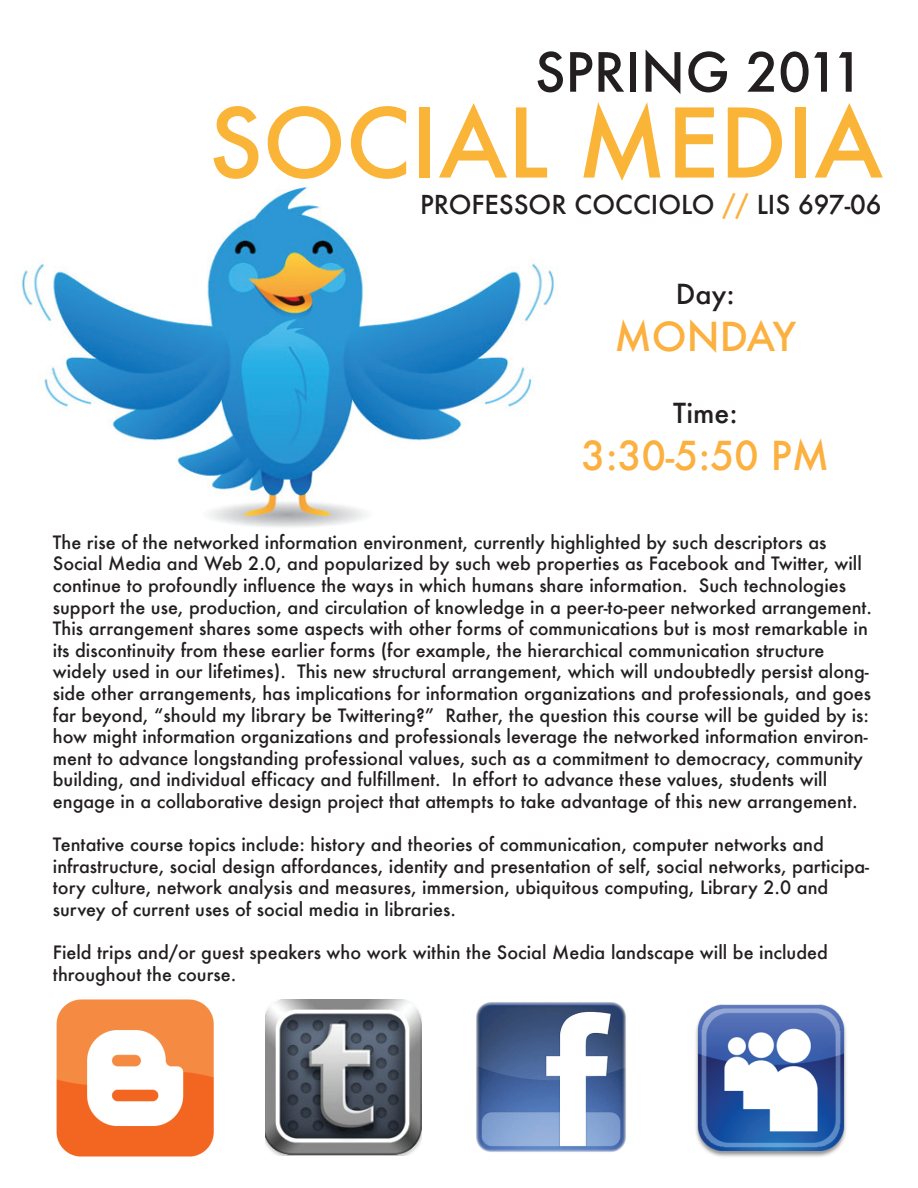
<style>
.page{position:relative;width:918px;height:1188px;background:#fff}
.page>*{position:absolute;margin:0;border:0;box-sizing:border-box;transform-origin:0 0}
.t1{font:500 93px "Futura";color:#fab437}
.t2{font:500 52.5px "Futura";color:#231f20}
.t3{font:500 39px "Futura";color:#fbb03f}
.t4{font:500 27px "Futura";color:#231f20}
.t5{font:500 25.5px "Futura";color:#231f20}
.t6{font:500 18px/21.6px "Futura";color:#231f20}
.s1{color:#fbb03f}
</style>
<div class="page">
<img style="left:21px;top:186px;width:533px;height:341px">
<img style="left:56px;top:999px;width:158px;height:158px">
<img style="left:476px;top:1002px;width:150px;height:150px">
<img style="left:696px;top:1004px;width:150px;height:153px">
<img style="left:266px;top:999px;width:155px;height:157px">
<h2 class="t2" style="left:535px;top:36px;width:331px">SPRING 2011</h2>
<h1 class="t1" style="left:209px;top:79px;width:676px">SOCIAL MEDIA</h1>
<h3 class="t5" style="left:420px;top:187px;width:463px">PROFESSOR COCCIOLO <span class="s1">//</span> LIS 697-06</h3>
<h3 class="t4" style="left:676px;top:275px;width:61px">Day:</h3>
<h3 class="t3" style="left:615px;top:310px;width:183px">MONDAY</h3>
<h3 class="t4" style="left:673px;top:394px;width:66px">Time:</h3>
<h3 class="t3" style="left:582px;top:428px;width:249px">3:30-5:50 PM</h3>
<p class="t6" style="left:53px;top:531px;width:821px">The rise of the networked information environment, currently highlighted by such descriptors as Social Media and Web 2.0, and popularized by such web properties as Facebook and Twitter, will continue to profoundly influence the ways in which humans share information. Such technologies support the use, production, and circulation of knowledge in a peer-to-peer networked arrangement.<br>This arrangement shares some aspects with other forms of communications but is most remarkable in its discontinuity from these earlier forms (for example, the hierarchical communication structure widely used in our lifetimes). This new structural arrangement, which will undoubtedly persist along&shy;side other arrangements, has implications for information organizations and professionals, and goes far beyond, “should my library be Twittering?” Rather, the question this course will be guided by is: how might information organizations and professionals leverage the networked information environ&shy;ment to advance longstanding professional values, such as a commitment to democracy, community building, and individual efficacy and fulfillment. In effort to advance these values, students will engage in a collaborative design project that attempts to take advantage of this new arrangement.</p>
<p class="t6" style="left:53px;top:834px;width:818px">Tentative course topics include: history and theories of communication, computer networks and infrastructure, social design affordances, identity and presentation of self, social networks, participa&shy;tory culture, network analysis and measures, immersion, ubiquitous computing, Library 2.0 and survey of current uses of social media in libraries.</p>
<p class="t6" style="left:53px;top:942px;width:777px">Field trips and/or guest speakers who work within the Social Media landscape will be included throughout the course.</p>
</div>
